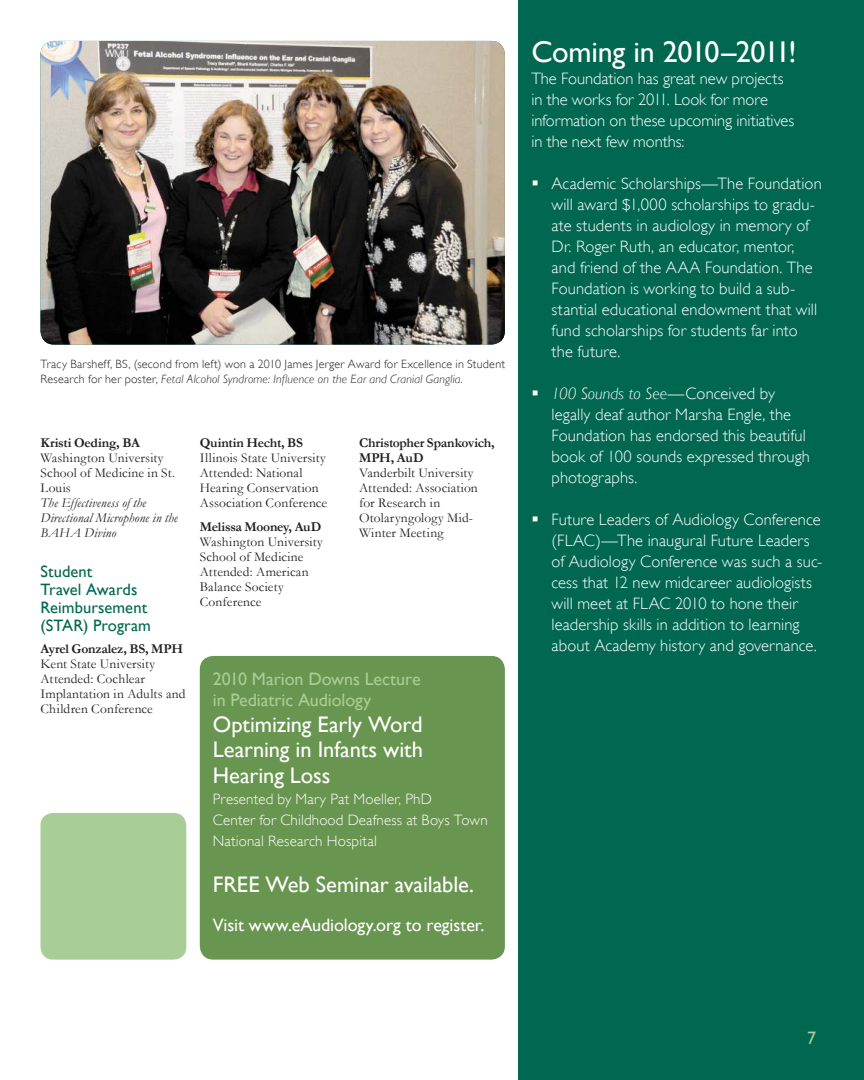
<style>
.page{position:relative;width:864px;height:1080px;background:#fff}
.page>*{position:absolute;margin:0;border:0;box-sizing:border-box;transform-origin:0 0}
.t1{font:30px "Gill Sans";letter-spacing:-.01em;color:#fff}
.t2{font:22.5px/25.5px "Gill Sans";letter-spacing:-.005em;color:#fff;text-align:justify}
.t3{font:18px/21px "Gill Sans";letter-spacing:-.005em;color:#a8cd96}
.t4{font:18px "Gill Sans";letter-spacing:-.005em;color:#fff}
.t5{font:300 16.5px/21px "Gill Sans";letter-spacing:.005em;color:#fff}
.t6{font:16.5px/18px "Gill Sans";letter-spacing:.005em;color:#006750}
.t7{font:300 15px/21px "Gill Sans";letter-spacing:.01em;color:#fff}
.t8{font:13.5px/15px "Garamond";letter-spacing:.01em;color:#221f1f}
.t9{font:700 13.5px/15px "Garamond";letter-spacing:-.02em;color:#221f1f}
.t10{font:italic 13.5px/15px "Garamond";letter-spacing:.01em;color:#221f1f}
.t11{font:300 12px/15px "Gill Sans";letter-spacing:.02em;color:#221f1f}
.s1{font-style:italic}
</style>
<div class="page">
<div style="left:518px;top:0;width:346px;height:1080px;background:#006750"></div>
<div style="left:200px;top:656px;width:305px;height:304px;background:#68954f;border-radius:14px"></div>
<img style="left:40px;top:41px;width:465px;height:304px">
<div style="left:41px;top:813px;width:145px;height:147px;background:#a8cd96;border-radius:13px"></div>
<p class="t11" style="left:40px;top:357px;width:466px">Tracy Barsheff, BS, (second from left) won a 2010 James Jerger Award for Excellence in Student<br>Research for her poster, <span class="s1">Fetal Alcohol Syndrome: Influence on the Ear and Cranial Ganglia.</span></p>
<p class="t9" style="left:40px;top:437px;width:101px">Kristi Oeding, BA</p>
<p class="t8" style="left:40px;top:452px;width:136px">Washington University<br>School of Medicine in St.<br>Louis</p>
<p class="t10" style="left:40px;top:495px;width:139px">The Effectiveness of the<br>Directional Microphone in the<br>BAHA Divino</p>
<p class="t6" style="left:40px;top:563px;width:112px">Student<br>Travel Awards<br>Reimbursement (STAR) Program</p>
<p class="t9" style="left:40px;top:642px;width:144px">Ayrel Gonzalez, BS, MPH</p>
<p class="t8" style="left:40px;top:657px;width:147px">Kent State University<br>Attended: Cochlear<br>Implantation in Adults and<br>Children Conference</p>
<p class="t9" style="left:200px;top:437px;width:105px">Quintin Hecht, BS</p>
<p class="t8" style="left:200px;top:452px;width:129px">Illinois State University<br>Attended: National<br>Hearing Conservation<br>Association Conference</p>
<p class="t9" style="left:200px;top:521px;width:123px">Melissa Mooney, AuD</p>
<p class="t8" style="left:200px;top:536px;width:125px">Washington University<br>School of Medicine<br>Attended: American<br>Balance Society<br>Conference</p>
<p class="t9" style="left:359px;top:437px;width:137px">Christopher Spankovich,<br>MPH, AuD</p>
<p class="t8" style="left:359px;top:467px;width:120px">Vanderbilt University<br>Attended: Association for Research in<br>Otolaryngology Mid-<br>Winter Meeting</p>
<p class="t3" style="left:213px;top:670px;width:209px">2010 Marion Downs Lecture in Pediatric Audiology</p>
<h2 class="t2" style="left:213px;top:713px;width:212px">Optimizing Early Word Learning in Infants with Hearing Loss</h2>
<p class="t7" style="left:213px;top:790px;width:276px">Presented by Mary Pat Moeller, PhD<br>Center for Childhood Deafness at Boys Town<br>National Research Hospital</p>
<h2 class="t2" style="left:213px;top:873px;width:263px">FREE Web Seminar available.</h2>
<p class="t4" style="left:213px;top:917px;width:273px">Visit www.eAudiology.org to register.</p>
<h1 class="t1" style="left:531px;top:39px;width:267px">Coming in 2010–2011!</h1>
<p class="t5" style="left:531px;top:69px;width:264px">The Foundation has great new projects in the works for 2011. Look for more information on these upcoming initiatives in the next few months:</p>
<p class="t5" style="left:552px;top:174px;width:272px">Academic Scholarships—The Foundation will award $1,000 scholarships to gradu&shy;ate students in audiology in memory of Dr. Roger Ruth, an educator, mentor, and friend of the AAA Foundation. The Foundation is working to build a sub&shy;stantial educational endowment that will fund scholarships for students far into the future.</p>
<p class="t5" style="left:552px;top:383px;width:260px"><span class="s1">100 Sounds to See</span>—Conceived by legally deaf author Marsha Engle, the<br>Foundation has endorsed this beautiful book of 100 sounds expressed through photographs.</p>
<p class="t5" style="left:552px;top:509px;width:272px">Future Leaders of Audiology Conference (FLAC)—The inaugural Future Leaders of Audiology Conference was such a suc&shy;cess that 12 new midcareer audiologists will meet at FLAC 2010 to hone their leadership skills in addition to learning about Academy history and governance.</p>
<p class="t3" style="left:807px;top:1029px;width:10px">7</p>
</div>
